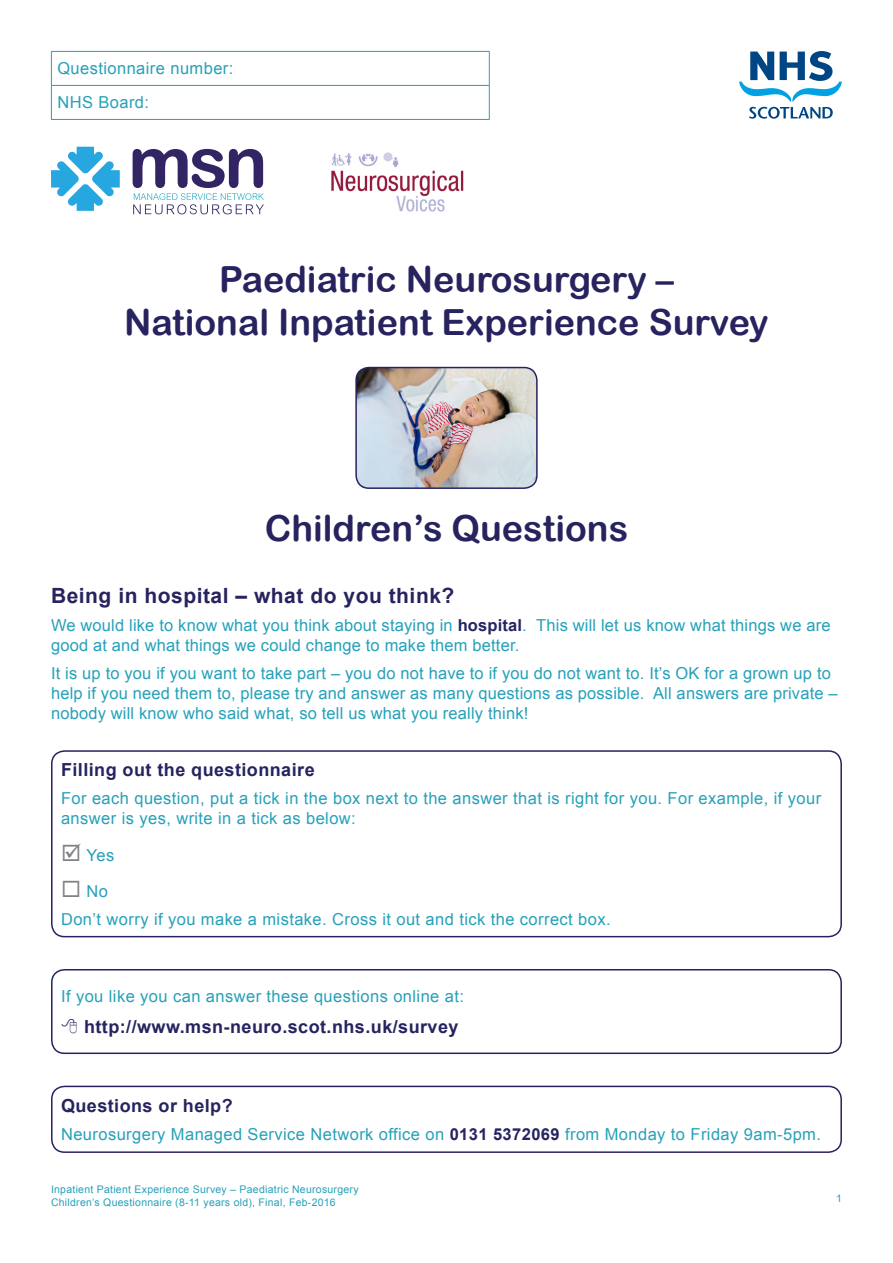
<style>
.page{position:relative;width:893px;height:1263px;background:#fff}
.page>*{position:absolute;margin:0;border:0;box-sizing:border-box;transform-origin:0 0}
.cover_2{font:36px "Arial Rounded MT Bold";color:#26235f}
.Heading_1{font:700 21px "Arial";letter-spacing:.025em;color:#26235f}
.t1{font:700 18px "Arial";letter-spacing:.025em;color:#26235f}
.body{font:16.5px/19.8px "Arial";letter-spacing:.01em;color:#26a1b9}
.t2{font:10.5px/12.6px "Arial";letter-spacing:.025em;color:#26a1b9}
.s1{font-weight:700;color:#26235f}
.s2{color:#808285}
</style>
<div class="page">
<img style="left:356px;top:368px;width:179px;height:120px">
<div style="left:355px;top:367px;width:183px;height:122px;border:2px solid #26235f;border-radius:13px"></div>
<div style="left:51px;top:750px;width:791px;height:187px;border:2px solid #26235f;border-radius:13px"></div>
<div style="left:51px;top:969px;width:791px;height:85px;border:2px solid #26235f;border-radius:13px"></div>
<div style="left:51px;top:1086px;width:791px;height:67px;border:2px solid #26235f;border-radius:13px"></div>
<svg style="left:133px;top:149px;width:131px;height:65px"></svg>
<svg style="left:51px;top:147px;width:69px;height:64px"></svg>
<svg style="left:739px;top:51px;width:103px;height:68px"></svg>
<img style="left:331px;top:152px;width:133px;height:60px">
<hr style="left:51px;top:51px;width:439px;height:1px;background:#26a1b9">
<hr style="left:51px;top:52px;width:1px;height:33px;background:#26a1b9">
<hr style="left:489px;top:52px;width:1px;height:33px;background:#26a1b9">
<hr style="left:51px;top:85px;width:439px;height:1px;background:#26a1b9">
<hr style="left:51px;top:86px;width:1px;height:33px;background:#26a1b9">
<hr style="left:489px;top:86px;width:1px;height:33px;background:#26a1b9">
<hr style="left:51px;top:119px;width:439px;height:1px;background:#26a1b9">
<p class="body" style="left:57px;top:59px;width:178px">Questionnaire number:</p>
<p class="body" style="left:57px;top:93px;width:93px">NHS Board:</p>
<p class="cover_2" style="left:219px;top:258px;width:456px">Paediatric Neurosurgery –</p>
<p class="cover_2" style="left:124px;top:301px;width:646px">National Inpatient Experience Survey</p>
<p class="cover_2" style="left:265px;top:507px;width:365px">Children’s Questions</p>
<p class="Heading_1" style="left:51px;top:581px;width:405px">Being in hospital – what do you think?</p>
<p class="body" style="left:51px;top:615px;width:781px">We would like to know what you think about staying in <span class="s1">hospital</span>. This will let us know what things we are good at and what things we could change to make them better.</p>
<p class="body" style="left:51px;top:663px;width:788px">It is up to you if you want to take part – you do not have to if you do not want to. It’s OK for a grown up to help if you need them to, please try and answer as many questions as possible. All answers are private – nobody will know who said what, so tell us what you really think!</p>
<p class="t1" style="left:61px;top:758px;width:255px">Filling out the questionnaire</p>
<p class="body" style="left:61px;top:789px;width:762px">For each question, put a tick in the box next to the answer that is right for you. For example, if your answer is yes, write in a tick as below:</p>
<p class="body" style="left:61px;top:845px;width:55px"><span class="s2">☑</span> Yes</p>
<p class="body" style="left:61px;top:877px;width:551px;line-height:28.3px"><span class="s2">◻</span> No<br>Don’t worry if you make a mistake. Cross it out and tick the correct box.</p>
<p class="body" style="left:61px;top:987px;width:404px">If you like you can answer these questions online at:</p>
<p class="t1" style="left:84px;top:1014px;width:376px">http://www.msn-neuro.scot.nhs.uk/survey</p>
<p class="t1" style="left:61px;top:1093px;width:173px">Questions or help?</p>
<p class="body" style="left:61px;top:1124px;width:761px">Neurosurgery Managed Service Network office on <span class="s1">0131 5372069</span> from Monday to Friday 9am-5pm.</p>
<p class="t2" style="left:51px;top:1183px;width:309px">Inpatient Patient Experience Survey – Paediatric Neurosurgery<br>Children’s Questionnaire (8-11 years old), Final, Feb-2016</p>
<p class="t2" style="left:836px;top:1192px;width:7px">1</p>
</div>
